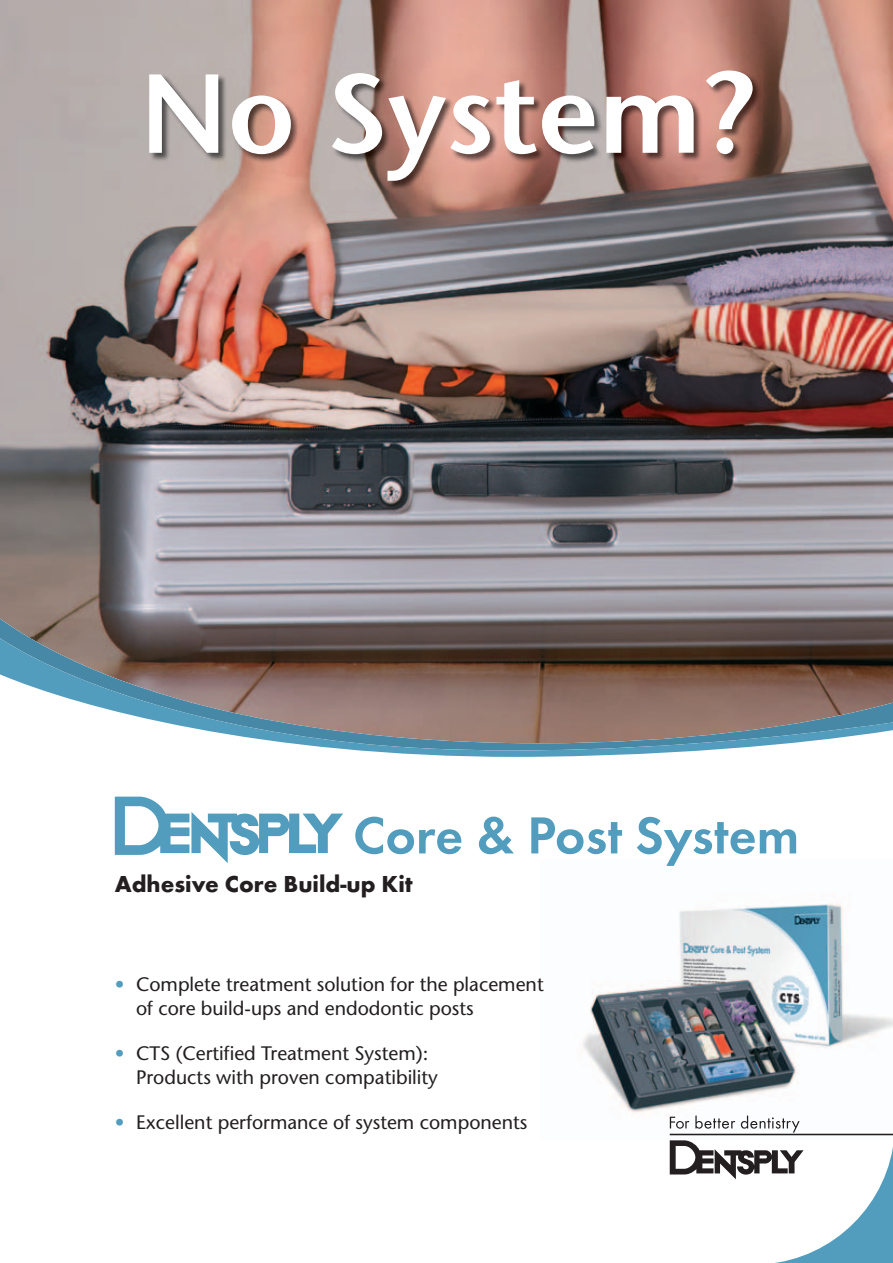
<style>
.page{position:relative;width:893px;height:1263px;background:#fff}
.page>*{position:absolute;margin:0;border:0;box-sizing:border-box;transform-origin:0 0}
.t1{font:600 111.9px "Stone Sans";color:#fff}
.t2{font:54px "Futura TOT Dem";color:#529cbe}
.t3{font:700 24px "Futura TOT";color:#231f20}
.t4{font:19.5px/24px "Stone Sans";color:#231f20}
.s1{color:#529cbe}
</style>
<div class="page">
<img style="left:0;top:0;width:893px;height:609px">
<svg style="left:0;top:609px;width:893px;height:148px"></svg>
<svg style="left:0;top:619px;width:893px;height:131px;background:#7c7573"></svg>
<img style="left:583px;top:903px;width:310px;height:233px">
<svg style="left:670px;top:1115px;width:223px;height:148px"></svg>
<img style="left:149px;top:70px;width:612px;height:120px">
<svg style="left:115px;top:797px;width:228px;height:66px"></svg>
<h1 class="t1" style="left:140px;top:44px;width:615px">No System?</h1>
<h2 class="t2" style="left:353px;top:803px;width:448px">Core &amp; Post System</h2>
<p class="t3" style="left:115px;top:869px;width:299px">Adhesive Core Build-up Kit</p>
<p class="t4" style="left:136px;top:971px;width:409px;text-indent:-21px"><span class="s1">•</span> Complete treatment solution for the placement of core build-ups and endodontic posts</p>
<p class="t4" style="left:136px;top:1041px;width:303px;text-indent:-21px"><span class="s1">•</span> CTS (Certified Treatment System):<br>Products with proven compatibility</p>
<p class="t4" style="left:115px;top:1110px;width:414px"><span class="s1">•</span> Excellent performance of system components</p>
</div>
